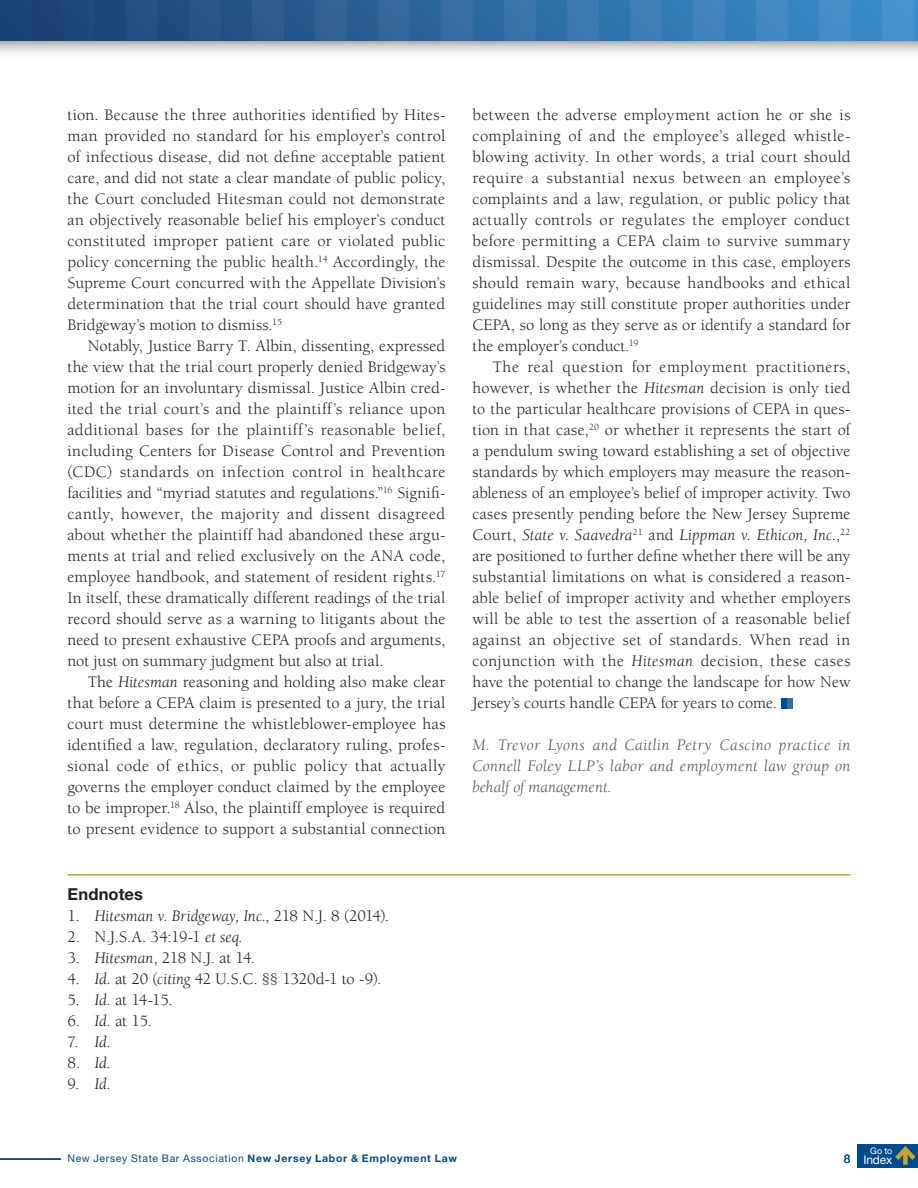
<style>
.page{position:relative;width:918px;height:1188px;background:#fff}
.page>*{position:absolute;margin:0;border:0;box-sizing:border-box;transform-origin:0 0}
.t1{font:16.5px/21px "Berkeley";color:#231f20;text-align:justify}
.t2{font:italic 16.5px/21px "Berkeley";letter-spacing:.015em;color:#57585a;text-align:justify}
.t3{font:italic 16.5px "Berkeley";letter-spacing:-.005em;color:#231f20}
.t4{font:700 16.5px "Helvetica Neue LT Std";letter-spacing:.005em;color:#231f20}
.t5{font:12px "Helvetica Neue LT Std";letter-spacing:-.01em;color:#fff}
.t6{font:12px "Helvetica Neue LT Std";color:#004b8d}
.t7{font:10.5px "Helvetica Neue LT Std";letter-spacing:.06em;color:#004b8d}
.t8{font:9px "Helvetica Neue LT Std";color:#fff}
.s1{font-style:italic}
.s2{font-style:normal}
.s3{font-weight:700}
</style>
<div class="page">
<div style="left:781px;top:698px;width:6px;height:10px;background:#004b8d"></div>
<div style="left:787px;top:698px;width:6px;height:10px;background:#336fa4"></div>
<hr style="left:68px;top:874px;width:782px;height:2px;background:#c6a32e">
<svg style="left:0;top:40px;width:918px;height:13px;background:#c6ccd2"></svg>
<img style="left:0;top:0;width:918px;height:40px">
<hr style="left:0;top:1158px;width:61px;height:2px;background:#004b8d">
<div style="left:857px;top:1144px;width:61px;height:24px;background:#004b8d"></div>
<svg style="left:895px;top:1146px;width:21px;height:19px"></svg>
<p class="t1" style="left:67px;top:105px;width:380px">tion. Because the three authorities identified by Hites&shy;man provided no standard for his employer’s control of infectious disease, did not define acceptable patient care, and did not state a clear mandate of public policy, the Court concluded Hitesman could not demonstrate an objectively reasonable belief his employer’s conduct constituted improper patient care or violated public policy concerning the public health.<sup>14</sup> Accordingly, the Supreme Court concurred with the Appellate Division’s determination that the trial court should have granted Bridgeway’s motion to dismiss.<sup>15</sup></p>
<p class="t1" style="left:68px;top:336px;width:380px;text-indent:20px">Notably, Justice Barry T. Albin, dissenting, expressed the view that the trial court properly denied Bridgeway’s motion for an involuntary dismissal. Justice Albin cred&shy;ited the trial court’s and the plaintiff’s reliance upon additional bases for the plaintiff’s reasonable belief, including Centers for Disease Control and Prevention (CDC) standards on infection control in healthcare facilities and “myriad statutes and regulations.”<sup>16</sup> Signifi&shy;cantly, however, the majority and dissent disagreed about whether the plaintiff had abandoned these argu&shy;ments at trial and relied exclusively on the ANA code, employee handbook, and statement of resident rights.<sup>17<br></sup>In itself, these dramatically different readings of the trial record should serve as a warning to litigants about the need to present exhaustive CEPA proofs and arguments, not just on summary judgment but also at trial.</p>
<p class="t1" style="left:68px;top:672px;width:380px;text-indent:20px">The <span class="s1">Hitesman</span> reasoning and holding also make clear that before a CEPA claim is presented to a jury, the trial court must determine the whistleblower-employee has identified a law, regulation, declaratory ruling, profes&shy;sional code of ethics, or public policy that actually governs the employer conduct claimed by the employee to be improper.<sup>18</sup> Also, the plaintiff employee is required to present evidence to support a substantial connection</p>
<p class="t4" style="left:68px;top:883px;width:77px">Endnotes</p>
<p class="t3" style="left:68px;top:907px;width:323px"><span class="s2">1.</span> Hitesman v. Bridgeway, Inc.<span class="s2">, 218 N.J. 8 (2014).</span></p>
<p class="t1" style="left:68px;top:926px;width:177px">2. N.J.S.A. 34:19-1 <span class="s1">et seq.</span></p>
<p class="t1" style="left:68px;top:947px;width:189px">3. <span class="s1">Hitesman</span>, 218 N.J. at 14.</p>
<p class="t1" style="left:68px;top:968px;width:315px">4. <span class="s1">Id.</span> at 20 (<span class="s1">citing</span> 42 U.S.C. §§ 1320d-1 to -9).</p>
<p class="t1" style="left:68px;top:989px;width:107px">5. <span class="s1">Id.</span> at 14-15.</p>
<p class="t1" style="left:68px;top:1010px;width:86px">6. <span class="s1">Id.</span> at 15.</p>
<p class="t3" style="left:68px;top:1033px;width:45px"><span class="s2">7.</span> Id.</p>
<p class="t3" style="left:68px;top:1054px;width:45px"><span class="s2">8.</span> Id.</p>
<p class="t3" style="left:68px;top:1075px;width:45px"><span class="s2">9.</span> Id.</p>
<p class="t1" style="left:472px;top:105px;width:380px">between the adverse employment action he or she is complaining of and the employee’s alleged whistle&shy;blowing activity. In other words, a trial court should require a substantial nexus between an employee’s complaints and a law, regulation, or public policy that actually controls or regulates the employer conduct before permitting a CEPA claim to survive summary dismissal. Despite the outcome in this case, employers should remain wary, because handbooks and ethical guidelines may still constitute proper authorities under CEPA, so long as they serve as or identify a standard for the employer’s conduct.<sup>19</sup></p>
<p class="t1" style="left:472px;top:357px;width:380px;text-indent:20px">The real question for employment practitioners, however, is whether the <span class="s1">Hitesman</span> decision is only tied to the particular healthcare provisions of CEPA in ques&shy;tion in that case,<sup>20</sup> or whether it represents the start of a pendulum swing toward establishing a set of objective standards by which employers may measure the reason&shy;ableness of an employee’s belief of improper activity. Two cases presently pending before the New Jersey Supreme Court, <span class="s1">State v. Saavedra</span><sup>21</sup> and <span class="s1">Lippman v. Ethicon, Inc.</span>,<sup>22 </sup>are positioned to further define whether there will be any substantial limitations on what is considered a reason&shy;able belief of improper activity and whether employers will be able to test the assertion of a reasonable belief against an objective set of standards. When read in conjunction with the <span class="s1">Hitesman</span> decision, these cases have the potential to change the landscape for how New Jersey’s courts handle CEPA for years to come.</p>
<p class="t2" style="left:472px;top:735px;width:380px">M. Trevor Lyons and Caitlin Petry Cascino practice in Connell Foley LLP’s labor and employment law group on behalf of management.</p>
<p class="t7" style="left:68px;top:1152px;width:391px">New Jersey State Bar Association <span class="s3">New Jersey Labor &amp; Employment Law</span></p>
<p class="t6" style="left:844px;top:1151px;width:8px">8</p>
<p class="t8" style="left:870px;top:1145px;width:24px">Go to</p>
<p class="t5" style="left:863px;top:1153px;width:31px">Index</p>
</div>
